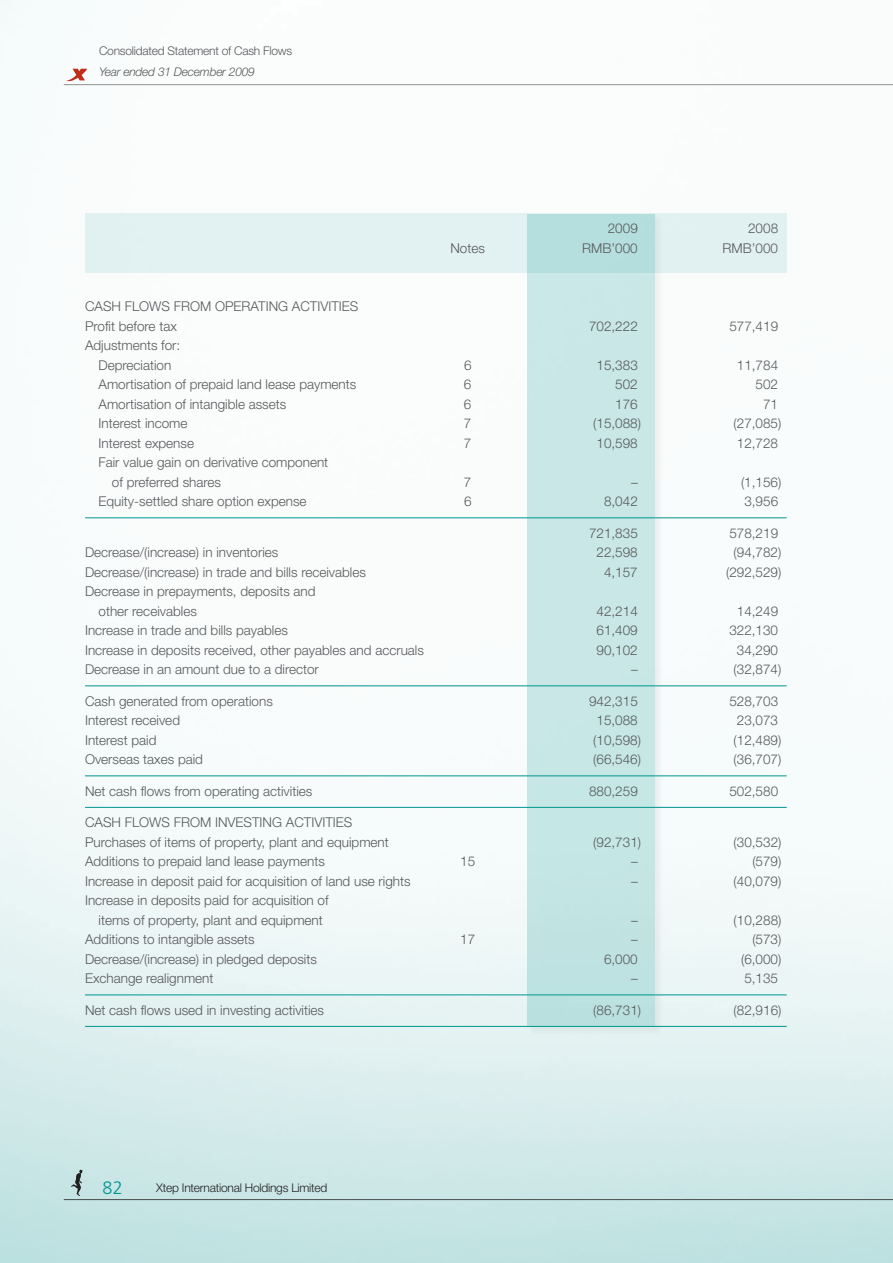
<style>
.page{position:relative;width:893px;height:1263px;background:#fff}
.page>*{position:absolute;margin:0;border:0;box-sizing:border-box;transform-origin:0 0}
.t1{font:300 18px "Frutiger LT Std";color:#009590}
.t2{font:300 13.5px/19.5px "Helvetica Neue LT Std";color:#57585a}
.t3{font:300 12px "Helvetica Neue LT Std";letter-spacing:-.02em;color:#57585a}
.t4{font:300 12px "Helvetica Neue LT Std";letter-spacing:-.02em;color:#231f20}
.t5{font:italic 300 12px "Helvetica Neue LT Std";letter-spacing:-.02em;color:#57585a}
</style>
<div class="page">
<hr style="left:64px;top:84px;width:829px;height:1px;background:#231f20">
<svg style="left:66px;top:69px;width:21px;height:12px"></svg>
<hr style="left:64px;top:1199px;width:829px;height:1px;background:#231f20">
<div style="left:85px;top:214px;width:702px;height:59px;background:#e2f2f2"></div>
<div style="left:526px;top:213px;width:138px;height:823px;background:#231f20;opacity:.3"></div>
<svg style="left:527px;top:214px;width:128px;height:812px;background:#c3e5e4"></svg>
<hr style="left:85px;top:517px;width:702px;height:1px;background:#009590">
<hr style="left:85px;top:685px;width:702px;height:1px;background:#009590">
<hr style="left:85px;top:775px;width:702px;height:1px;background:#009590">
<hr style="left:85px;top:807px;width:702px;height:1px;background:#009590">
<hr style="left:85px;top:994px;width:702px;height:1px;background:#009590">
<hr style="left:85px;top:1026px;width:702px;height:1px;background:#009590">
<svg style="left:71px;top:1170px;width:12px;height:26px"></svg>
<p class="t3" style="left:99px;top:44px;width:195px">Consolidated Statement of Cash Flows</p>
<p class="t5" style="left:99px;top:65px;width:157px">Year ended 31 December 2009</p>
<p class="t2" style="left:85px;top:296px;width:275px">CASH FLOWS FROM OPERATING ACTIVITIES<br>Profit before tax</p>
<p class="t2" style="left:85px;top:335px;width:97px;text-align:center">Adjustments for:<br>Depreciation</p>
<p class="t2" style="left:608px;top:218px;width:32px">2009</p>
<p class="t2" style="left:748px;top:218px;width:32px">2008</p>
<p class="t2" style="left:450px;top:238px;width:36px">Notes</p>
<p class="t2" style="left:582px;top:238px;width:57px">RMB’000</p>
<p class="t2" style="left:723px;top:238px;width:57px">RMB’000</p>
<p class="t2" style="left:589px;top:316px;width:50px">702,222</p>
<p class="t2" style="left:729px;top:316px;width:50px">577,419</p>
<p class="t2" style="left:464px;top:355px;width:9px">6</p>
<p class="t2" style="left:597px;top:355px;width:43px">15,383</p>
<p class="t2" style="left:737px;top:355px;width:43px">11,784</p>
<p class="t2" style="left:99px;top:374px;width:259px">Amortisation of prepaid land lease payments</p>
<p class="t2" style="left:464px;top:374px;width:9px">6</p>
<p class="t2" style="left:615px;top:374px;width:24px">502</p>
<p class="t2" style="left:756px;top:374px;width:24px">502</p>
<p class="t2" style="left:99px;top:394px;width:189px">Amortisation of intangible assets</p>
<p class="t2" style="left:464px;top:394px;width:9px">6</p>
<p class="t2" style="left:615px;top:394px;width:24px">176</p>
<p class="t2" style="left:763px;top:394px;width:17px">71</p>
<p class="t2" style="left:98px;top:413px;width:91px">Interest income</p>
<p class="t2" style="left:464px;top:413px;width:9px">7</p>
<p class="t2" style="left:593px;top:413px;width:49px">(15,088)</p>
<p class="t2" style="left:734px;top:413px;width:49px">(27,085)</p>
<p class="t2" style="left:98px;top:433px;width:97px">Interest expense</p>
<p class="t2" style="left:464px;top:433px;width:9px">7</p>
<p class="t2" style="left:596px;top:433px;width:43px">10,598</p>
<p class="t2" style="left:737px;top:433px;width:43px">12,728</p>
<p class="t2" style="left:112px;top:452px;width:218px;text-indent:-14px">Fair value gain on derivative component of preferred shares</p>
<p class="t2" style="left:464px;top:472px;width:9px">7</p>
<p class="t2" style="left:631px;top:472px;width:8px">–</p>
<p class="t2" style="left:741px;top:472px;width:42px">(1,156)</p>
<p class="t2" style="left:98px;top:491px;width:210px">Equity-settled share option expense</p>
<p class="t2" style="left:464px;top:491px;width:9px">6</p>
<p class="t2" style="left:604px;top:491px;width:35px">8,042</p>
<p class="t2" style="left:744px;top:491px;width:35px">3,956</p>
<p class="t2" style="left:589px;top:523px;width:50px">721,835</p>
<p class="t2" style="left:729px;top:523px;width:50px">578,219</p>
<p class="t2" style="left:85px;top:542px;width:195px">Decrease/(increase) in inventories</p>
<p class="t2" style="left:596px;top:542px;width:43px">22,598</p>
<p class="t2" style="left:734px;top:542px;width:49px">(94,782)</p>
<p class="t2" style="left:85px;top:562px;width:282px">Decrease/(increase) in trade and bills receivables</p>
<p class="t2" style="left:604px;top:562px;width:35px">4,157</p>
<p class="t2" style="left:726px;top:562px;width:57px">(292,529)</p>
<p class="t2" style="left:99px;top:581px;width:219px;text-indent:-14px">Decrease in prepayments, deposits and other receivables</p>
<p class="t2" style="left:597px;top:601px;width:43px">42,214</p>
<p class="t2" style="left:737px;top:601px;width:43px">14,249</p>
<p class="t2" style="left:85px;top:620px;width:204px">Increase in trade and bills payables</p>
<p class="t2" style="left:596px;top:620px;width:43px">61,409</p>
<p class="t2" style="left:729px;top:620px;width:50px">322,130</p>
<p class="t2" style="left:85px;top:640px;width:340px">Increase in deposits received, other payables and accruals</p>
<p class="t2" style="left:596px;top:640px;width:43px">90,102</p>
<p class="t2" style="left:737px;top:640px;width:43px">34,290</p>
<p class="t2" style="left:85px;top:659px;width:235px">Decrease in an amount due to a director</p>
<p class="t2" style="left:631px;top:659px;width:8px">–</p>
<p class="t2" style="left:734px;top:659px;width:49px">(32,874)</p>
<p class="t2" style="left:85px;top:691px;width:189px">Cash generated from operations</p>
<p class="t2" style="left:589px;top:691px;width:50px">942,315</p>
<p class="t2" style="left:729px;top:691px;width:50px">528,703</p>
<p class="t2" style="left:85px;top:710px;width:97px">Interest received</p>
<p class="t2" style="left:596px;top:710px;width:43px">15,088</p>
<p class="t2" style="left:737px;top:710px;width:43px">23,073</p>
<p class="t2" style="left:85px;top:730px;width:73px">Interest paid</p>
<p class="t2" style="left:593px;top:730px;width:49px">(10,598)</p>
<p class="t2" style="left:734px;top:730px;width:49px">(12,489)</p>
<p class="t2" style="left:85px;top:749px;width:120px">Overseas taxes paid</p>
<p class="t2" style="left:593px;top:749px;width:49px">(66,546)</p>
<p class="t2" style="left:734px;top:749px;width:49px">(36,707)</p>
<p class="t2" style="left:85px;top:781px;width:229px">Net cash flows from operating activities</p>
<p class="t2" style="left:589px;top:781px;width:50px">880,259</p>
<p class="t2" style="left:729px;top:781px;width:50px">502,580</p>
<p class="t2" style="left:85px;top:812px;width:305px">CASH FLOWS FROM INVESTING ACTIVITIES<br>Purchases of items of property, plant and equipment</p>
<p class="t2" style="left:593px;top:832px;width:49px">(92,731)</p>
<p class="t2" style="left:734px;top:832px;width:49px">(30,532)</p>
<p class="t2" style="left:85px;top:851px;width:241px">Additions to prepaid land lease payments</p>
<p class="t2" style="left:460px;top:851px;width:17px">15</p>
<p class="t2" style="left:631px;top:851px;width:8px">–</p>
<p class="t2" style="left:752px;top:851px;width:31px">(579)</p>
<p class="t2" style="left:85px;top:871px;width:327px">Increase in deposit paid for acquisition of land use rights</p>
<p class="t2" style="left:631px;top:871px;width:8px">–</p>
<p class="t2" style="left:734px;top:871px;width:49px">(40,079)</p>
<p class="t2" style="left:85px;top:890px;width:245px;text-align:center">Increase in deposits paid for acquisition of items of property, plant and equipment</p>
<p class="t2" style="left:631px;top:910px;width:8px">–</p>
<p class="t2" style="left:734px;top:910px;width:49px">(10,288)</p>
<p class="t2" style="left:85px;top:929px;width:171px">Additions to intangible assets</p>
<p class="t2" style="left:460px;top:929px;width:17px">17</p>
<p class="t2" style="left:631px;top:929px;width:8px">–</p>
<p class="t2" style="left:752px;top:929px;width:31px">(573)</p>
<p class="t2" style="left:85px;top:949px;width:233px">Decrease/(increase) in pledged deposits</p>
<p class="t2" style="left:604px;top:949px;width:35px">6,000</p>
<p class="t2" style="left:741px;top:949px;width:42px">(6,000)</p>
<p class="t2" style="left:85px;top:968px;width:130px">Exchange realignment</p>
<p class="t2" style="left:631px;top:968px;width:8px">–</p>
<p class="t2" style="left:744px;top:968px;width:35px">5,135</p>
<p class="t2" style="left:85px;top:1000px;width:241px">Net cash flows used in investing activities</p>
<p class="t2" style="left:593px;top:1000px;width:49px">(86,731)</p>
<p class="t2" style="left:734px;top:1000px;width:49px">(82,916)</p>
<h1 class="t1" style="left:103px;top:1178px;width:22px">82</h1>
<p class="t4" style="left:156px;top:1181px;width:173px">Xtep International Holdings Limited</p>
</div>
